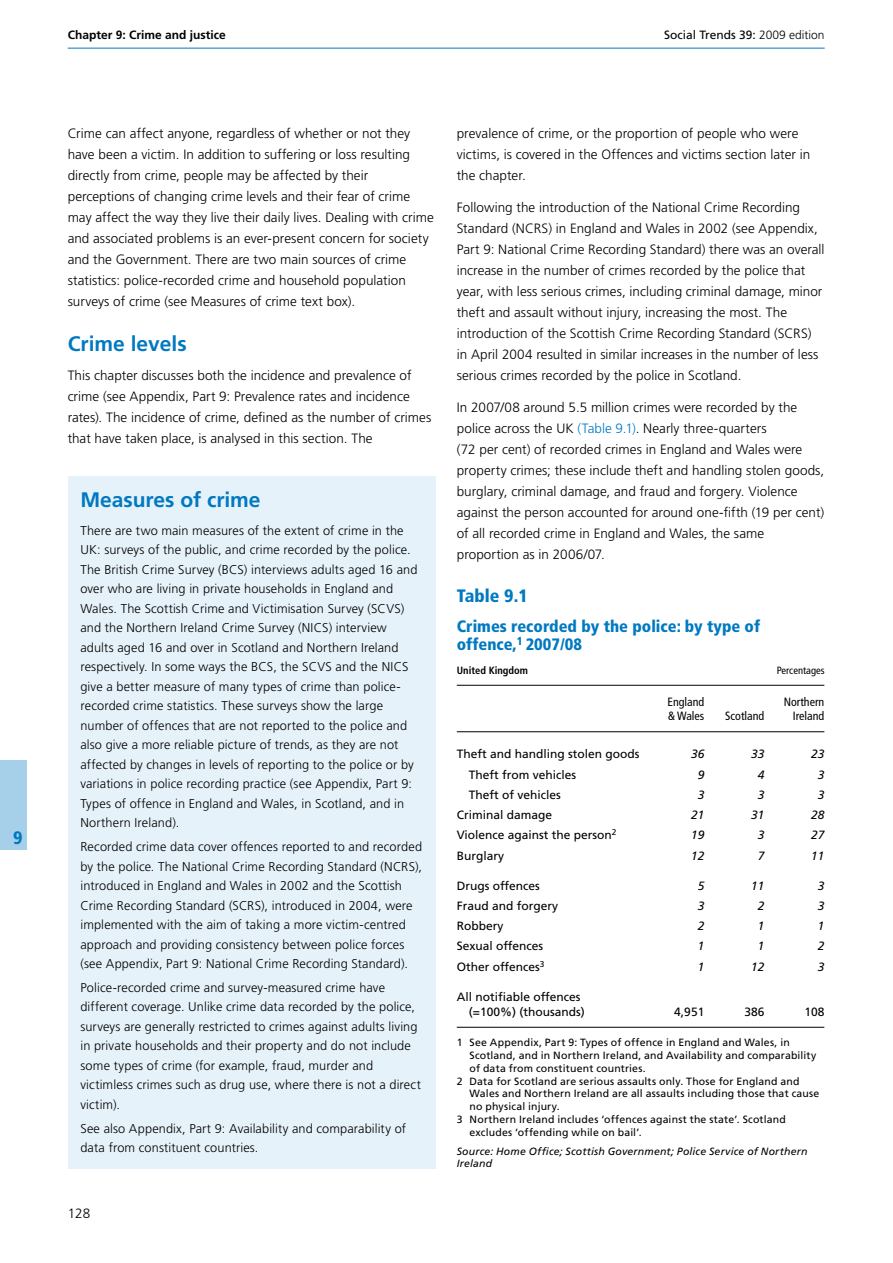
<style>
.page{position:relative;width:893px;height:1263px;background:#fff}
.page>*{position:absolute;margin:0;border:0;box-sizing:border-box;transform-origin:0 0}
.t1{font:700 21px "Frutiger";color:#0079c1}
.t2{font:900 condensed 18px "Frutiger";color:#0079c1}
.t3{font:900 condensed 16.5px/18px "Frutiger";color:#0079c1}
.t4{font:300 13.5px/21px "Frutiger";color:#000}
.t5{font:300 12.75px/19.5px "Frutiger";letter-spacing:.005em;color:#000}
.t6{font:12px/15px "Frutiger";color:#000}
.t7{font:italic 12px "Frutiger";color:#000}
.t8{font:condensed 12px/13.5px "Frutiger";color:#000}
.t9{font:700 12px "Frutiger";color:#000}
.t10{font:10.5px "Frutiger";letter-spacing:.015em;color:#000}
.t11{font:italic 10.5px/12.8px "Frutiger";letter-spacing:.02em;color:#000}
.t12{font:700 condensed 10.5px "Frutiger";color:#000}
.t13{font:condensed 10.5px "Frutiger";color:#000}
.s1{font-weight:300}
.s2{color:#0079c1}
</style>
<div class="page">
<hr style="left:68px;top:48px;width:757px;height:1px;background:#0079c1">
<div style="left:0;top:761px;width:27px;height:89px;background:#a6d0e9"></div>
<div style="left:68px;top:476px;width:367px;height:693px;background:#e6f2f9"></div>
<hr style="left:457px;top:685px;width:367px;height:1px;background:#000">
<hr style="left:457px;top:731px;width:367px;height:1px;background:#000">
<hr style="left:457px;top:1027px;width:367px;height:1px;background:#000">
<h2 class="t2" style="left:13px;top:830px;width:11px">9</h2>
<p class="t9" style="left:68px;top:30px;width:160px">Chapter 9: Crime and justice</p>
<p class="t6" style="left:664px;top:29px;width:162px">Social Trends 39: <span class="s1">2009 edition</span></p>
<p class="t4" style="left:68px;top:124px;width:368px">Crime can affect anyone, regardless of whether or not they have been a victim. In addition to suffering or loss resulting directly from crime, people may be affected by their perceptions of changing crime levels and their fear of crime may affect the way they live their daily lives. Dealing with crime and associated problems is an ever-present concern for society and the Government. There are two main sources of crime statistics: police-recorded crime and household population surveys of crime (see Measures of crime text box).</p>
<h1 class="t1" style="left:68px;top:335px;width:121px">Crime levels</h1>
<p class="t4" style="left:68px;top:366px;width:365px">This chapter discusses both the incidence and prevalence of crime (see Appendix, Part 9: Prevalence rates and incidence rates). The incidence of crime, defined as the number of crimes that have taken place, is analysed in this section. The</p>
<h1 class="t1" style="left:80px;top:491px;width:181px">Measures of crime</h1>
<p class="t5" style="left:80px;top:522px;width:338px">There are two main measures of the extent of crime in the UK: surveys of the public, and crime recorded by the police.<br>The British Crime Survey (BCS) interviews adults aged 16 and over who are living in private households in England and Wales. The Scottish Crime and Victimisation Survey (SCVS) and the Northern Ireland Crime Survey (NICS) interview adults aged 16 and over in Scotland and Northern Ireland respectively. In some ways the BCS, the SCVS and the NICS give a better measure of many types of crime than police&shy;recorded crime statistics. These surveys show the large number of offences that are not reported to the police and also give a more reliable picture of trends, as they are not affected by changes in levels of reporting to the police or by variations in police recording practice (see Appendix, Part 9:<br>Types of offence in England and Wales, in Scotland, and in Northern Ireland).</p>
<p class="t5" style="left:80px;top:838px;width:343px">Recorded crime data cover offences reported to and recorded by the police. The National Crime Recording Standard (NCRS), introduced in England and Wales in 2002 and the Scottish Crime Recording Standard (SCRS), introduced in 2004, were implemented with the aim of taking a more victim-centred approach and providing consistency between police forces (see Appendix, Part 9: National Crime Recording Standard).</p>
<p class="t5" style="left:80px;top:979px;width:342px">Police-recorded crime and survey-measured crime have different coverage. Unlike crime data recorded by the police, surveys are generally restricted to crimes against adults living in private households and their property and do not include some types of crime (for example, fraud, murder and victimless crimes such as drug use, where there is not a direct victim).</p>
<p class="t5" style="left:80px;top:1119px;width:327px">See also Appendix, Part 9: Availability and comparability of data from constituent countries.</p>
<p class="t4" style="left:68px;top:1204px;width:24px">128</p>
<p class="t4" style="left:457px;top:124px;width:355px">prevalence of crime, or the proportion of people who were victims, is covered in the Offences and victims section later in the chapter.</p>
<p class="t4" style="left:457px;top:198px;width:369px">Following the introduction of the National Crime Recording Standard (NCRS) in England and Wales in 2002 (see Appendix, Part 9: National Crime Recording Standard) there was an overall increase in the number of crimes recorded by the police that year, with less serious crimes, including criminal damage, minor theft and assault without injury, increasing the most. The introduction of the Scottish Crime Recording Standard (SCRS) in April 2004 resulted in similar increases in the number of less serious crimes recorded by the police in Scotland.</p>
<p class="t4" style="left:457px;top:397px;width:369px">In 2007/08 around 5.5 million crimes were recorded by the police across the UK <span class="s2">(Table 9.1)</span>. Nearly three-quarters<br>(72 per cent) of recorded crimes in England and Wales were property crimes; these include theft and handling stolen goods, burglary, criminal damage, and fraud and forgery. Violence against the person accounted for around one-fifth (19 per cent) of all recorded crime in England and Wales, the same proportion as in 2006/07.</p>
<h2 class="t2" style="left:457px;top:588px;width:72px">Table 9.1</h2>
<p class="t3" style="left:457px;top:619px;width:305px">Crimes recorded by the police: by type of offence,<sup>1</sup> 2007/08</p>
<p class="t12" style="left:457px;top:667px;width:73px">United Kingdom</p>
<p class="t13" style="left:777px;top:667px;width:49px">Percentages</p>
<p class="t8" style="left:667px;top:696px;width:38px">England &amp; Wales</p>
<p class="t8" style="left:784px;top:696px;width:42px;text-align:right">Northern<br>Ireland</p>
<p class="t8" style="left:725px;top:710px;width:41px">Scotland</p>
<p class="t6" style="left:457px;top:747px;width:184px">Theft and handling stolen goods</p>
<p class="t7" style="left:691px;top:749px;width:15px">36</p>
<p class="t7" style="left:751px;top:749px;width:15px">33</p>
<p class="t7" style="left:811px;top:749px;width:15px">23</p>
<p class="t6" style="left:469px;top:768px;width:109px">Theft from vehicles</p>
<p class="t7" style="left:698px;top:770px;width:8px">9</p>
<p class="t7" style="left:758px;top:770px;width:8px">4</p>
<p class="t7" style="left:818px;top:770px;width:8px">3</p>
<p class="t6" style="left:469px;top:788px;width:94px">Theft of vehicles</p>
<p class="t7" style="left:698px;top:790px;width:8px">3</p>
<p class="t7" style="left:758px;top:790px;width:8px">3</p>
<p class="t7" style="left:818px;top:790px;width:8px">3</p>
<p class="t6" style="left:457px;top:808px;width:97px">Criminal damage</p>
<p class="t7" style="left:691px;top:810px;width:15px">21</p>
<p class="t7" style="left:751px;top:810px;width:15px">31</p>
<p class="t7" style="left:811px;top:810px;width:15px">28</p>
<p class="t6" style="left:457px;top:829px;width:161px">Violence against the person<sup>2</sup></p>
<p class="t7" style="left:691px;top:830px;width:15px">19</p>
<p class="t7" style="left:758px;top:830px;width:8px">3</p>
<p class="t7" style="left:811px;top:830px;width:15px">27</p>
<p class="t6" style="left:457px;top:849px;width:49px">Burglary</p>
<p class="t7" style="left:691px;top:851px;width:15px">12</p>
<p class="t7" style="left:758px;top:851px;width:8px">7</p>
<p class="t7" style="left:811px;top:851px;width:15px">11</p>
<p class="t6" style="left:457px;top:879px;width:85px">Drugs offences</p>
<p class="t7" style="left:698px;top:881px;width:8px">5</p>
<p class="t7" style="left:751px;top:881px;width:15px">11</p>
<p class="t7" style="left:818px;top:881px;width:8px">3</p>
<p class="t6" style="left:457px;top:899px;width:103px">Fraud and forgery</p>
<p class="t7" style="left:698px;top:901px;width:8px">3</p>
<p class="t7" style="left:758px;top:901px;width:8px">2</p>
<p class="t7" style="left:818px;top:901px;width:8px">3</p>
<p class="t6" style="left:457px;top:919px;width:48px">Robbery</p>
<p class="t7" style="left:698px;top:921px;width:8px">2</p>
<p class="t7" style="left:758px;top:921px;width:8px">1</p>
<p class="t7" style="left:818px;top:921px;width:8px">1</p>
<p class="t6" style="left:457px;top:940px;width:88px">Sexual offences</p>
<p class="t7" style="left:698px;top:941px;width:8px">1</p>
<p class="t7" style="left:758px;top:941px;width:8px">1</p>
<p class="t7" style="left:818px;top:941px;width:8px">2</p>
<p class="t6" style="left:457px;top:960px;width:89px">Other offences<sup>3</sup></p>
<p class="t7" style="left:698px;top:962px;width:8px">1</p>
<p class="t7" style="left:751px;top:962px;width:15px">12</p>
<p class="t7" style="left:818px;top:962px;width:8px">3</p>
<p class="t6" style="left:469px;top:990px;width:117px;text-indent:-12px">All notifiable offences (=100%) (thousands)</p>
<p class="t6" style="left:674px;top:1005px;width:32px">4,951</p>
<p class="t6" style="left:744px;top:1005px;width:22px">386</p>
<p class="t6" style="left:804px;top:1005px;width:22px">108</p>
<p class="t10" style="left:457px;top:1039px;width:334px">1 See Appendix, Part 9: Types of offence in England and Wales, in</p>
<p class="t10" style="left:469px;top:1051px;width:348px">Scotland, and in Northern Ireland, and Availability and comparability</p>
<p class="t10" style="left:469px;top:1064px;width:178px">of data from constituent countries.</p>
<p class="t10" style="left:457px;top:1077px;width:344px">2 Data for Scotland are serious assaults only. Those for England and</p>
<p class="t10" style="left:469px;top:1090px;width:351px">Wales and Northern Ireland are all assaults including those that cause</p>
<p class="t10" style="left:469px;top:1102px;width:92px">no physical injury.</p>
<p class="t10" style="left:457px;top:1115px;width:331px">3 Northern Ireland includes ‘offences against the state’. Scotland</p>
<p class="t10" style="left:469px;top:1128px;width:174px">excludes ‘offending while on bail’.</p>
<p class="t11" style="left:457px;top:1146px;width:352px">Source: Home Office; Scottish Government; Police Service of Northern<br>Ireland</p>
</div>
